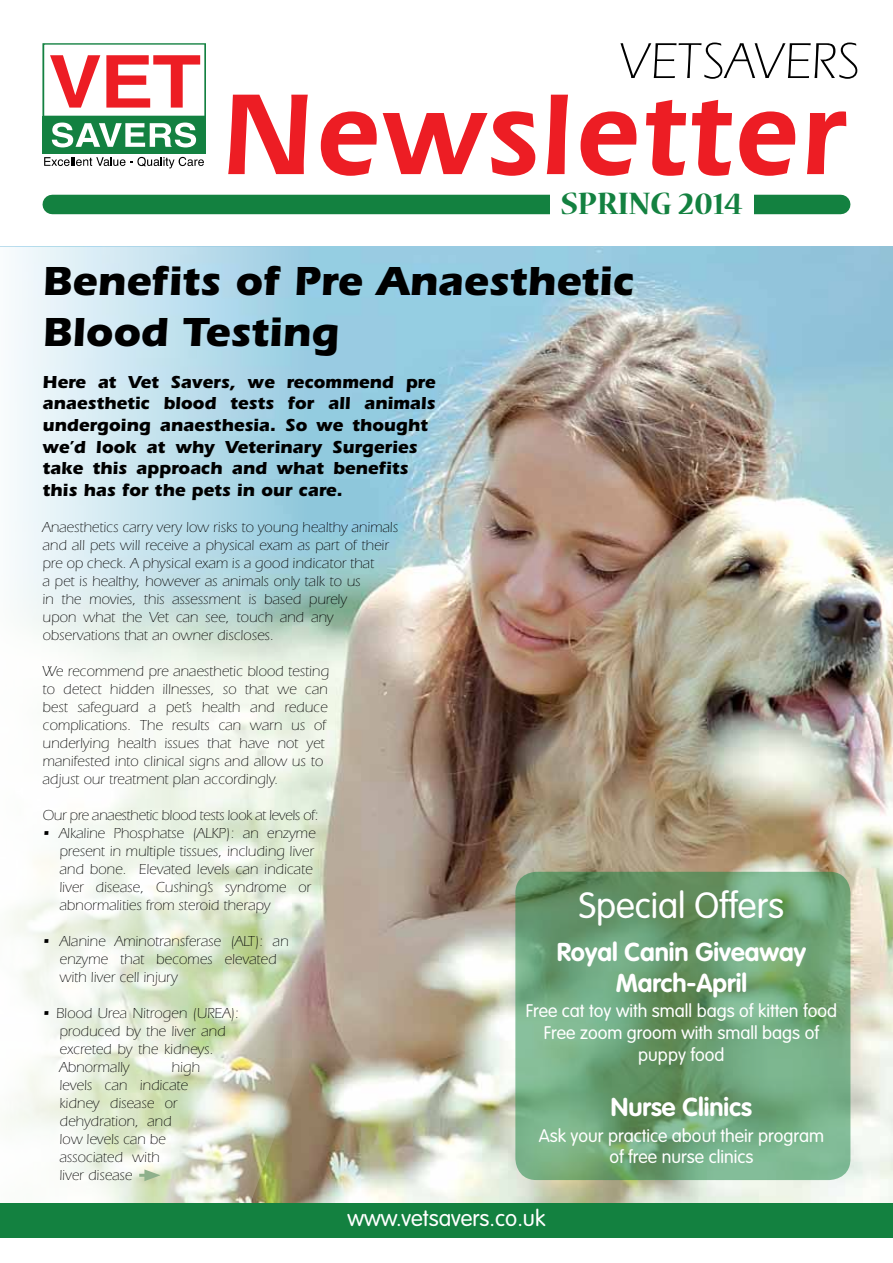
<style>
.page{position:relative;width:893px;height:1263px;background:#fff}
.page>*{position:absolute;margin:0;border:0;box-sizing:border-box;transform-origin:0 0}
.t1{font:700 42px/50.4px "Itc Eras";color:#000}
.t2{font:300 36px "VAG Rounded";color:#fff}
.t3{font:700 34.5px "Nueva Std";color:#138140}
.t4{font:700 25.5px/30.6px "VAG Rounded";color:#fff;text-align:center}
.t5{font:300 22.5px "VAG Rounded";color:#fff}
.t6{font:700 18px/21.6px "Itc Eras";color:#000}
.t7{font:300 18px/21.6px "VAG Rounded";color:#fff;text-align:center}
.t8{font:300 15px/18px "ITC Eras Std";color:#000}
.t9{font:300 15px "ITC Eras Std";letter-spacing:-.02em;color:#000}
</style>
<div class="page">
<div style="left:43px;top:116px;width:163px;height:38px;background:#138141"></div>
<svg style="left:52px;top:123px;width:144px;height:24px"></svg>
<svg style="left:44px;top:157px;width:160px;height:11px"></svg>
<svg style="left:43px;top:43px;width:163px;height:73px"></svg>
<svg style="left:620px;top:43px;width:237px;height:36px"></svg>
<svg style="left:228px;top:95px;width:618px;height:81px"></svg>
<div style="left:52px;top:195px;width:789px;height:19px;background:#138140"></div>
<div style="left:550px;top:189px;width:203px;height:27px;background:#fff"></div>
<img style="left:550px;top:247px;width:343px;height:956px">
<img style="left:0;top:247px;width:550px;height:991px">
<svg style="left:515px;top:872px;width:335px;height:308px;background:#6ea378"></svg>
<svg style="left:139px;top:1169px;width:22px;height:12px"></svg>
<div style="left:0;top:1203px;width:893px;height:34px;background:#138140"></div>
<h3 class="t3" style="left:560px;top:188px;width:184px">spring 2014</h3>
<h1 class="t1" style="left:43px;top:256px;width:593px">Benefits of Pre Anaesthetic<br>Blood Testing</h1>
<p class="t6" style="left:43px;top:371px;width:394px">Here at Vet Savers, we recommend pre anaesthetic blood tests for all animals undergoing anaesthesia. So we thought we’d look at why Veterinary Surgeries take this approach and what benefits this has for the pets in our care.</p>
<p class="t8" style="left:43px;top:518px;width:357px">Anaesthetics carry very low risks to young healthy animals and all pets will receive a physical exam as part of their pre op check. A physical exam is a good indicator that<br>a pet is healthy, however as animals only talk to us<br>in the movies, this assessment is based purely<br>upon what the Vet can see, touch and any observations that an owner discloses.</p>
<p class="t8" style="left:43px;top:662px;width:288px">We recommend pre anaesthetic blood testing to detect hidden illnesses, so that we can best safeguard a pet’s health and reduce complications. The results can warn us of underlying health issues that have not yet manifested into clinical signs and allow us to adjust our treatment plan accordingly.</p>
<p class="t9" style="left:43px;top:807px;width:278px">Our pre anaesthetic blood tests look at levels of:</p>
<p class="t8" style="left:60px;top:824px;width:257px;text-indent:-17px">• Alkaline Phosphatse (ALKP): an enzyme present in multiple tissues, including liver and bone. Elevated levels can indicate liver disease, Cushing’s syndrome or abnormalities from steroid therapy</p>
<p class="t8" style="left:60px;top:932px;width:230px;text-indent:-17px">• Alanine Aminotransferase (ALT): an enzyme that becomes elevated with liver cell injury</p>
<p class="t8" style="left:60px;top:1004px;width:181px;text-indent:-17px">• Blood Urea Nitrogen (UREA): produced by the liver and excreted by the kidneys.<br>Abnormally</p>
<p class="t8" style="left:60px;top:1058px;width:142px;text-indent:112px">high levels can indicate kidney disease or dehydration, and<br>low levels can be associated with<br>liver disease</p>
<h2 class="t2" style="left:579px;top:884px;width:207px">Special Offers</h2>
<h3 class="t4" style="left:557px;top:938px;width:251px">Royal Canin Giveaway<br>March-April</h3>
<p class="t7" style="left:526px;top:1001px;width:313px">Free cat toy with small bags of kitten food<br>Free zoom groom with small bags of puppy food</p>
<h3 class="t4" style="left:611px;top:1093px;width:142px">Nurse Clinics</h3>
<p class="t7" style="left:539px;top:1125px;width:287px">Ask your practice about their program of free nurse clinics</p>
<h3 class="t5" style="left:347px;top:1206px;width:199px">www.vetsavers.co.uk</h3>
</div>
